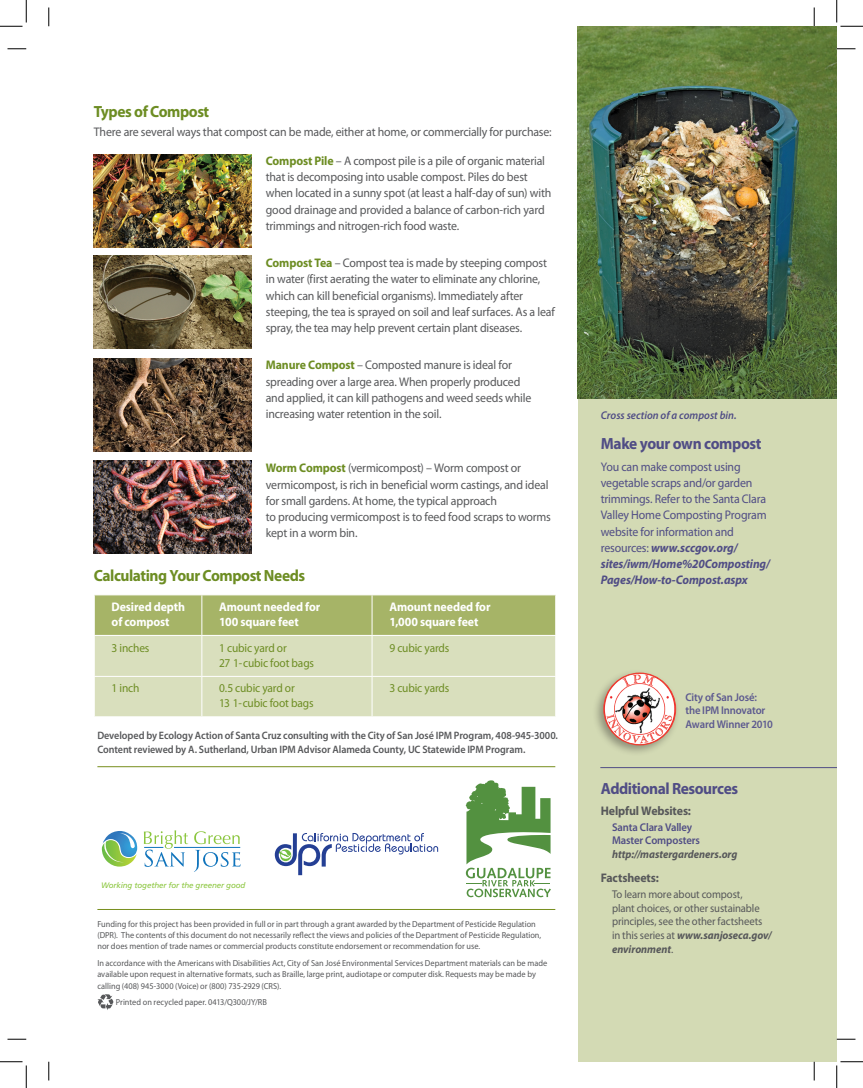
<style>
.page{position:relative;width:863px;height:1088px;background:#fff}
.page>*{position:absolute;margin:0;border:0;box-sizing:border-box;transform-origin:0 0}
.t1{font:700 16.25px "Myriad Pro";letter-spacing:-.03em;color:#6d8d23;scale:.95 1}
.t2{font:700 16.25px "Myriad Pro";letter-spacing:-.03em;color:#504d85;scale:.95 1}
.t3{font:12.5px/16.2px "Myriad Pro";letter-spacing:-.015em;color:#57585a;scale:.95 1}
.t4{font:12.5px/16.2px "Myriad Pro";letter-spacing:-.015em;color:#504d85;scale:.95 1}
.t5{font:700 12.5px/15px "Myriad Pro";letter-spacing:-.01em;color:#fff;scale:.95 1}
.t6{font:700 12.5px "Myriad Pro";letter-spacing:-.01em;color:#57585a;scale:.95 1}
.t7{font:12px/15px "Myriad Pro";letter-spacing:-.015em;color:#6d8d23;scale:.95 1}
.t8{font:11.25px/13.8px "Myriad Pro";letter-spacing:-.01em;color:#57585a;scale:.95 1}
.t9{font:600 11.25px/13.8px "Myriad Pro";letter-spacing:-.015em;color:#5c598f;scale:.95 1}
.t10{font:600 11.25px/13.1px "Myriad Pro";letter-spacing:-.01em;color:#504d85;scale:.95 1}
.t11{font:italic 600 11.25px "Myriad Pro";color:#504d85;scale:.95 1}
.t12{font:italic 700 11.25px "Myriad Pro";letter-spacing:-.005em;color:#57585a;scale:.95 1}
.t13{font:600 10.75px/13.2px "Myriad Pro";letter-spacing:-.01em;color:#57585a;scale:.94 1}
.t14{font:8.75px/11.2px "Myriad Pro";color:#57585a;scale:.95 1}
.t15{font:italic 8px "Frutiger";letter-spacing:-.01em;color:#8bc63e}
.s1{font-weight:700;color:#6d8d23}
.s2{font-weight:700;font-style:italic}
</style>
<div class="page">
<div style="left:578px;top:398px;width:258px;height:663px;background:#d3dab4"></div>
<img style="left:94px;top:154px;width:157px;height:93px">
<img style="left:94px;top:256px;width:157px;height:93px">
<img style="left:94px;top:358px;width:157px;height:93px">
<img style="left:94px;top:460px;width:157px;height:93px">
<div style="left:95px;top:595px;width:460px;height:40px;background:#a6b467"></div>
<div style="left:95px;top:636px;width:460px;height:80px;background:#d9dfbd"></div>
<hr style="left:94px;top:676px;width:108px;height:1px;background:#fff">
<hr style="left:202px;top:676px;width:170px;height:1px;background:#fff">
<hr style="left:372px;top:676px;width:184px;height:1px;background:#fff">
<hr style="left:371px;top:636px;width:1px;height:40px;background:#fff">
<hr style="left:371px;top:677px;width:1px;height:39px;background:#fff">
<hr style="left:371px;top:595px;width:1px;height:40px;background:#fff">
<hr style="left:201px;top:595px;width:1px;height:40px;background:#fff">
<hr style="left:201px;top:636px;width:1px;height:40px;background:#fff">
<hr style="left:201px;top:677px;width:1px;height:39px;background:#fff">
<hr style="left:97px;top:909px;width:458px;height:1px;background:#778e1d">
<svg style="left:97px;top:994px;width:17px;height:16px"></svg>
<svg style="left:275px;top:833px;width:163px;height:42px"></svg>
<svg style="left:465px;top:780px;width:86px;height:117px"></svg>
<hr style="left:97px;top:766px;width:458px;height:1px;background:#778e1d">
<hr style="left:174px;top:847px;width:66px;height:1px;background:#1074bc">
<svg style="left:102px;top:831px;width:35px;height:35px"></svg>
<svg style="left:144px;top:830px;width:44px;height:36px"></svg>
<svg style="left:194px;top:831px;width:46px;height:41px"></svg>
<img style="left:578px;top:26px;width:258px;height:372px">
<hr style="left:600px;top:767px;width:236px;height:1px;background:#504d85">
<div style="left:591px;top:668px;width:89px;height:88px;background:#231f20;opacity:.4"></div>
<img style="left:603px;top:673px;width:72px;height:72px;border-radius:36px">
<div style="left:603px;top:672px;width:73px;height:73px;border:1px solid #ef3e2e;border-radius:50%"></div>
<svg style="left:8px;top:48px;width:18px;height:2px"></svg>
<svg style="left:836px;top:48px;width:19px;height:2px"></svg>
<svg style="left:8px;top:1038px;width:18px;height:2px"></svg>
<svg style="left:836px;top:1038px;width:19px;height:2px"></svg>
<svg style="left:48px;top:8px;width:2px;height:18px"></svg>
<svg style="left:48px;top:1061px;width:2px;height:19px"></svg>
<svg style="left:813px;top:8px;width:2px;height:18px"></svg>
<svg style="left:813px;top:1061px;width:2px;height:19px"></svg>
<svg style="left:0;top:0;width:27px;height:27px"></svg>
<svg style="left:0;top:1061px;width:27px;height:27px"></svg>
<svg style="left:836px;top:0;width:26px;height:27px"></svg>
<svg style="left:836px;top:1061px;width:26px;height:27px"></svg>
<h1 class="t1" style="left:94px;top:101px;width:123px">Types of Compost</h1>
<p class="t3" style="left:94px;top:123px;width:483px">There are several ways that compost can be made, either at home, or commercially for purchase:</p>
<p class="t3" style="left:266px;top:152px;width:302px"><span class="s1">Compost Pile</span> – A compost pile is a pile of organic material that is decomposing into usable compost. Piles do best when located in a sunny spot (at least a half-day of sun) with good drainage and provided a balance of carbon-rich yard trimmings and nitrogen-rich food waste.</p>
<p class="t3" style="left:266px;top:254px;width:306px"><span class="s1">Compost Tea</span> – Compost tea is made by steeping compost in water (first aerating the water to eliminate any chlorine, which can kill beneficial organisms). Immediately after steeping, the tea is sprayed on soil and leaf surfaces. As a leaf spray, the tea may help prevent certain plant diseases.</p>
<p class="t3" style="left:266px;top:357px;width:281px"><span class="s1">Manure Compost</span> – Composted manure is ideal for spreading over a large area. When properly produced and applied, it can kill pathogens and weed seeds while increasing water retention in the soil.</p>
<p class="t3" style="left:266px;top:460px;width:302px"><span class="s1">Worm Compost</span> (vermicompost) – Worm compost or vermicompost, is rich in beneficial worm castings, and ideal for small gardens. At home, the typical approach<br>to producing vermicompost is to feed food scraps to worms kept in a worm bin.</p>
<h1 class="t1" style="left:94px;top:565px;width:224px">Calculating Your Compost Needs</h1>
<p class="t5" style="left:112px;top:599px;width:79px">Desired depth of compost</p>
<p class="t5" style="left:219px;top:599px;width:108px">Amount needed for<br>100 square feet</p>
<p class="t5" style="left:389px;top:599px;width:108px">Amount needed for<br>1,000 square feet</p>
<p class="t7" style="left:112px;top:640px;width:41px">3 inches</p>
<p class="t7" style="left:219px;top:640px;width:101px">1 cubic yard or<br>27 1-cubic foot bags</p>
<p class="t7" style="left:389px;top:640px;width:64px">9 cubic yards</p>
<p class="t7" style="left:112px;top:680px;width:31px">1 inch</p>
<p class="t7" style="left:219px;top:680px;width:101px">0.5 cubic yard or<br>13 1-cubic foot bags</p>
<p class="t7" style="left:389px;top:680px;width:64px">3 cubic yards</p>
<p class="t13" style="left:97px;top:729px;width:491px">Developed by Ecology Action of Santa Cruz consulting with the City of San José IPM Program, 408-945-3000.<br>Content reviewed by A. Sutherland, Urban IPM Advisor Alameda County, UC Statewide IPM Program.</p>
<p class="t15" style="left:101px;top:880px;width:146px">Working together for the greener good</p>
<p class="t14" style="left:97px;top:918px;width:469px">Funding for this project has been provided in full or in part through a grant awarded by the Department of Pesticide Regulation (DPR). The contents of this document do not necessarily reflect the views and policies of the Department of Pesticide Regulation, nor does mention of trade names or commercial products constitute endorsement or recommendation for use.</p>
<p class="t14" style="left:97px;top:957px;width:475px">In accordance with the Americans with Disabilities Act, City of San José Environmental Services Department materials can be made available upon request in alternative formats, such as Braille, large print, audiotape or computer disk. Requests may be made by calling (408) 945-3000 (Voice) or (800) 735-2929 (CRS).</p>
<p class="t14" style="left:116px;top:996px;width:161px">Printed on recycled paper. 0413/Q300/JY/RB</p>
<p class="t11" style="left:600px;top:408px;width:145px">Cross section of a compost bin.</p>
<h1 class="t2" style="left:600px;top:432px;width:171px">Make your own compost</h1>
<p class="t4" style="left:600px;top:458px;width:179px">You can make compost using vegetable scraps and/or garden trimmings. Refer to the Santa Clara<br>Valley Home Composting Program website for information and resources: <span class="s2">www.sccgov.org/ sites/iwm/Home%20Composting/<br>Pages/How-to-Compost.aspx</span></p>
<p class="t9" style="left:685px;top:689px;width:94px">City of San José: the IPM Innovator<br>Award Winner 2010</p>
<h1 class="t2" style="left:600px;top:777px;width:146px">Additional Resources</h1>
<p class="t6" style="left:600px;top:803px;width:96px">Helpful Websites:</p>
<p class="t10" style="left:612px;top:820px;width:94px">Santa Clara Valley<br>Master Composters</p>
<p class="t12" style="left:612px;top:846px;width:133px">http://mastergardeners.org</p>
<p class="t6" style="left:600px;top:870px;width:63px">Factsheets:</p>
<p class="t8" style="left:612px;top:887px;width:170px">To learn more about compost,<br>plant choices, or other sustainable principles, see the other factsheets in this series at <span class="s2">www.sanjoseca.gov/ environment</span>.</p>
</div>
